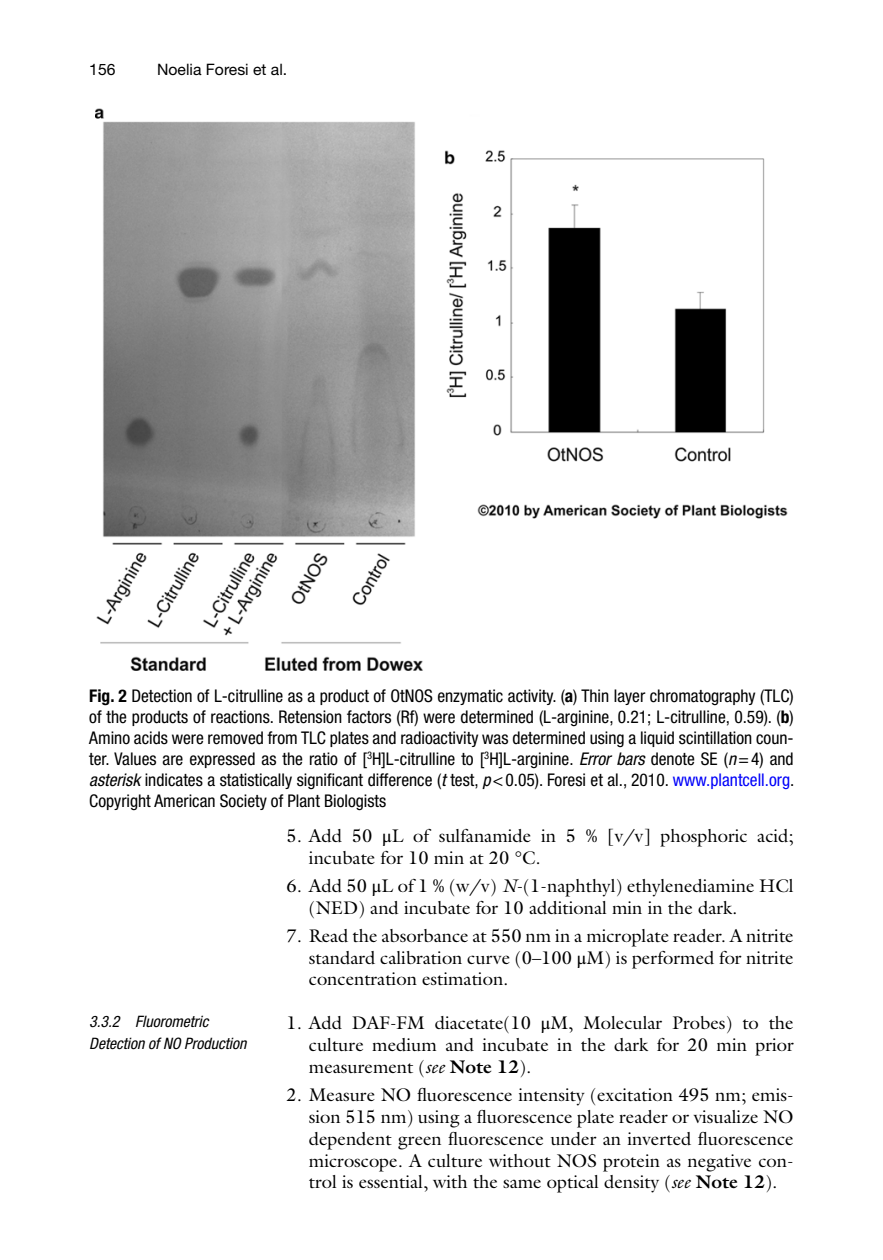
<style>
.page{position:relative;width:883px;height:1260px;background:#fff}
.page>*{position:absolute;margin:0;border:0;box-sizing:border-box;transform-origin:0 0}
.t1{font:18.38px/21.9px "Ncnlkx Galliard";color:#000;text-align:justify}
.t2{font:condensed 17.5px/21px "Tlntqx Helvetica Neue";color:#000;text-align:justify}
.t3{font:italic condensed 15.75px/21.9px "Knlmbv Helvetica Neue";color:#000}
.t4{font:15.75px "Brhmmm Helvetica Neue";color:#000}
.s1{font-family:"Chlxxf Helvetica Neue";font-weight:700}
.s2{font-family:"Knlmbv Helvetica Neue";font-style:italic}
.s3{color:#0000fa}
.s4{font-family:"Xwshkw STIX General"}
.s5{font-family:"Ylfrws Galliard";font-style:italic}
.s6{font-family:"Mjcvcd Galliard";font-weight:700}
</style>
<div class="page">
<img style="left:95px;top:108px;width:693px;height:563px">
<p class="t4" style="left:89px;top:64px;width:28px">156</p>
<p class="t4" style="left:157px;top:64px;width:132px">Noelia Foresi et al.</p>
<p class="t2" style="left:89px;top:687px;width:707px"><span class="s1">Fig. 2</span> Detection of L-citrulline as a product of OtNOS enzymatic activity. ( <span class="s1">a</span> ) Thin layer chromatography (TLC) of the products of reactions. Retension factors (Rf) were determined (L-arginine, 0.21; L-citrulline, 0.59). ( <span class="s1">b</span> )<br>Amino acids were removed from TLC plates and radioactivity was determined using a liquid scintillation coun&shy;ter. Values are expressed as the ratio of [ <sup>3</sup> H]L-citrulline to [ <sup>3</sup> H]L-arginine. <span class="s2">Error bars</span> denote SE ( <span class="s2">n</span> = 4) and <span class="s2">asterisk</span> indicates a statistically significant difference ( <span class="s2">t</span> test, <span class="s2">p</span> &lt; 0.05). Foresi et al., 2010. <span class="s3">www.plantcell.org</span>.<br>Copyright American Society of Plant Biologists</p>
<p class="t3" style="left:89px;top:1012px;width:159px">3.3.2 Fluorometric<br>Detection of NO Production</p>
<p class="t1" style="left:309px;top:827px;width:486px;text-indent:-22px">5. Add 50 <span class="s4">μ</span>L of sulfanamide in 5 % [v/v] phosphoric acid; incubate for 10 min at 20 °C.</p>
<p class="t1" style="left:309px;top:877px;width:486px;text-indent:-22px">6. Add 50 <span class="s4">μ</span>L of 1 % (w/v) <span class="s5">N</span>-(1-naphthyl) ethylenediamine HCl (NED) and incubate for 10 additional min in the dark.</p>
<p class="t1" style="left:309px;top:926px;width:486px;text-indent:-22px">7. Read the absorbance at 550 nm in a microplate reader. A nitrite standard calibration curve (0–100 <span class="s4">μ</span>M) is performed for nitrite concentration estimation.</p>
<p class="t1" style="left:309px;top:1014px;width:486px;text-indent:-22px">1. Add DAF-FM diacetate(10 <span class="s4">μ</span>M, Molecular Probes) to the culture medium and incubate in the dark for 20 min prior measurement ( <span class="s5">see</span> <span class="s6">Note 12</span>).</p>
<p class="t1" style="left:309px;top:1086px;width:486px;text-indent:-22px">2. Measure NO fluorescence intensity (excitation 495 nm; emis&shy;sion 515 nm) using a fluorescence plate reader or visualize NO dependent green fluorescence under an inverted fluorescence microscope. A culture without NOS protein as negative con&shy;trol is essential, with the same optical density ( <span class="s5">see</span> <span class="s6">Note 12</span>).</p>
</div>
